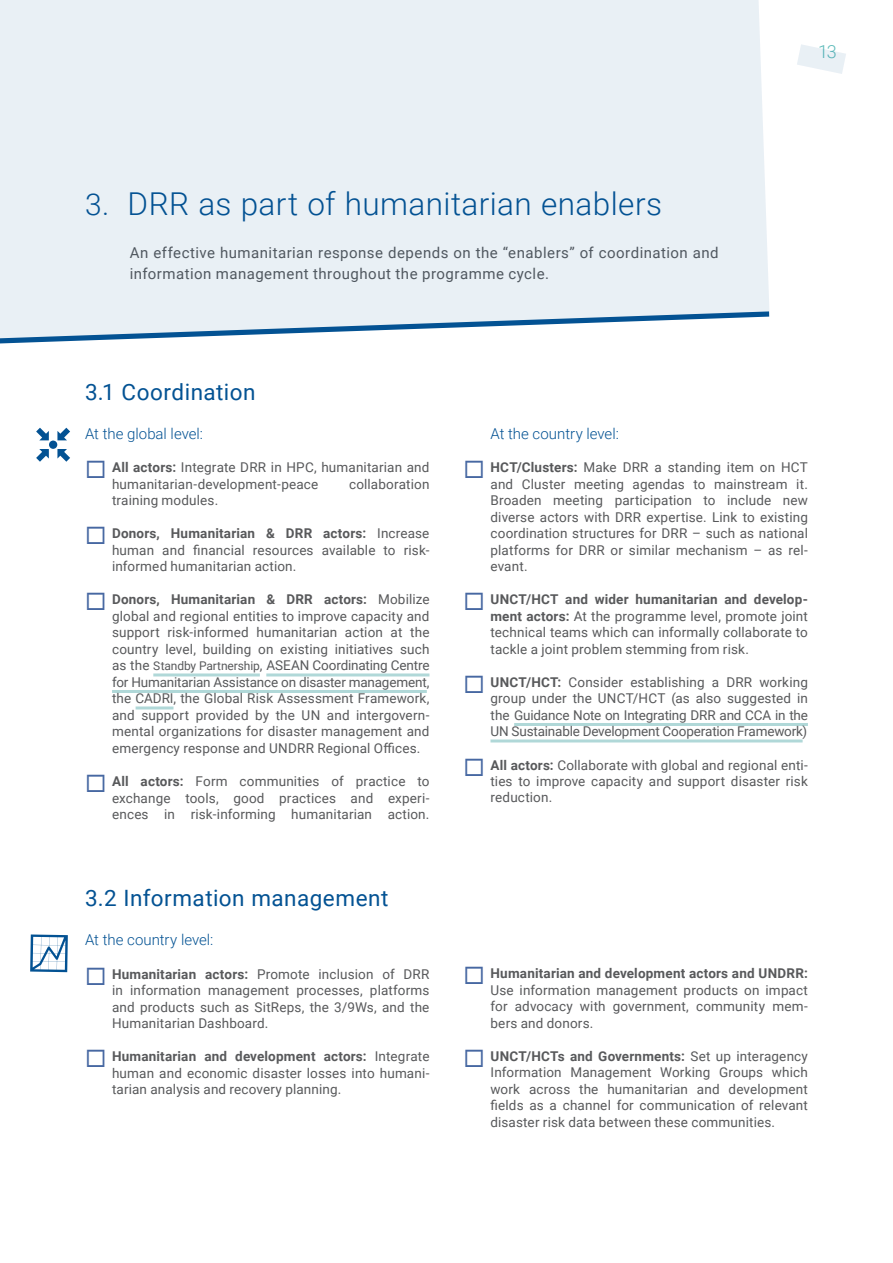
<style>
.page{position:relative;width:893px;height:1263px;background:#fff}
.page>*{position:absolute;margin:0;border:0;box-sizing:border-box;transform-origin:0 0}
.t1{font:300 31.5px "Roboto";letter-spacing:.015em;color:#035293}
.t2{font:22.5px "Roboto";letter-spacing:.02em;color:#035293}
.t3{font:300 18px "Roboto";color:#5ebbba}
.t4{font:15px/21px "Roboto";letter-spacing:.03em;color:#58595b}
.t5{font:300 15px "Roboto";color:#035293}
.t6{font:13.5px/16.5px "Roboto";letter-spacing:.01em;color:#58595b;text-align:justify}
.s1{font-size:30px}
.s2{color:#4768a2}
.s3{font-weight:700}
.s4{font-size:12px}
</style>
<div class="page">
<svg style="left:797px;top:44px;width:49px;height:30px"></svg>
<svg style="left:30px;top:934px;width:38px;height:38px"></svg>
<hr style="left:153px;top:673px;width:107px;height:3px;background:#b0d8d8">
<hr style="left:266px;top:673px;width:163px;height:3px;background:#b0d8d8">
<hr style="left:112px;top:690px;width:315px;height:3px;background:#b0d8d8">
<hr style="left:136px;top:706px;width:38px;height:3px;background:#b0d8d8">
<svg style="left:36px;top:428px;width:34px;height:34px"></svg>
<hr style="left:514px;top:723px;width:294px;height:3px;background:#b0d8d8">
<hr style="left:490px;top:739px;width:313px;height:3px;background:#b0d8d8">
<div style="left:0;top:0;width:769px;height:311px;background:#e9f0f5"></div>
<svg style="left:0;top:311px;width:769px;height:32px"></svg>
<h3 class="t3" style="left:818px;top:39px;width:20px">13</h3>
<h1 class="t1" style="left:85px;top:182px;width:579px"><span class="s1">3.</span> DRR as part of humanitarian enablers</h1>
<p class="t4" style="left:130px;top:241px;width:590px">An effective humanitarian response depends on the “enablers” of coordination and information management throughout the programme cycle.</p>
<h2 class="t2" style="left:85px;top:376px;width:172px">3.1 Coordination</h2>
<p class="t5" style="left:85px;top:423px;width:119px">At the global level:</p>
<p class="t6" style="left:112px;top:459px;width:319px;text-indent:-27px"><span class="s2">◻</span> <span class="s3">All actors:</span> Integrate DRR in HPC, humanitarian and humanitarian-development-peace</p>
<p class="t6" style="left:349px;top:475px;width:82px">collaboration</p>
<p class="t6" style="left:112px;top:492px;width:108px">training modules.</p>
<p class="t6" style="left:112px;top:525px;width:319px;text-indent:-27px"><span class="s2">◻</span> <span class="s3">Donors, Humanitarian &amp; DRR actors:</span> Increase human and financial resources available to risk&shy;informed humanitarian action.</p>
<p class="t6" style="left:112px;top:591px;width:319px;text-indent:-27px"><span class="s2">◻</span> <span class="s3">Donors, Humanitarian &amp; DRR actors:</span> Mobilize global and regional entities to improve capacity and support risk-informed humanitarian action at the country level, building on existing initiatives such as the <span class="s4">Standby Partnership</span>, ASEAN Coordinating Centre for Humanitarian Assistance on disaster management, the CADRI, the Global Risk Assessment Framework, and support provided by the UN and intergovern&shy;mental organizations for disaster management and emergency response and UNDRR Regional Offices.</p>
<p class="t6" style="left:112px;top:772px;width:319px;text-indent:-27px"><span class="s2">◻</span> <span class="s3">All actors:</span> Form communities of practice to exchange tools, good practices and experi&shy;ences in risk-informing humanitarian action.</p>
<h2 class="t2" style="left:85px;top:883px;width:305px">3.2 Information management</h2>
<p class="t5" style="left:85px;top:929px;width:130px">At the country level:</p>
<p class="t6" style="left:112px;top:965px;width:319px;text-indent:-27px"><span class="s2">◻</span> <span class="s3">Humanitarian actors:</span> Promote inclusion of DRR in information management processes, platforms and products such as SitReps, the 3/9Ws, and the Humanitarian Dashboard.</p>
<p class="t6" style="left:112px;top:1048px;width:319px;text-indent:-27px"><span class="s2">◻</span> <span class="s3">Humanitarian and development actors:</span> Integrate human and economic disaster losses into humani&shy;tarian analysis and recovery planning.</p>
<p class="t5" style="left:490px;top:423px;width:130px">At the country level:</p>
<p class="t6" style="left:490px;top:459px;width:319px;text-indent:-27px"><span class="s2">◻</span> <span class="s3">HCT/Clusters:</span> Make DRR a standing item on HCT and Cluster meeting agendas to mainstream it.<br>Broaden meeting participation to include new diverse actors with DRR expertise. Link to existing coordination structures for DRR – such as national platforms for DRR or similar mechanism – as rel&shy;evant.</p>
<p class="t6" style="left:490px;top:591px;width:319px;text-indent:-27px"><span class="s2">◻</span> <span class="s3">UNCT/HCT and wider humanitarian and develop&shy;ment actors:</span> At the programme level, promote joint technical teams which can informally collaborate to tackle a joint problem stemming from risk.</p>
<p class="t6" style="left:490px;top:673px;width:319px;text-indent:-27px"><span class="s2">◻</span> <span class="s3">UNCT/HCT:</span> Consider establishing a DRR working group under the UNCT/HCT (as also suggested in the Guidance Note on Integrating DRR and CCA in the UN Sustainable Development Cooperation Framework)</p>
<p class="t6" style="left:490px;top:756px;width:319px;text-indent:-27px"><span class="s2">◻</span> <span class="s3">All actors:</span> Collaborate with global and regional enti&shy;ties to improve capacity and support disaster risk reduction.</p>
<p class="t6" style="left:490px;top:965px;width:319px;text-indent:-27px"><span class="s2">◻</span> <span class="s3">Humanitarian and development actors and UNDRR:<br></span>Use information management products on impact for advocacy with government, community mem&shy;bers and donors.</p>
<p class="t6" style="left:490px;top:1047px;width:319px;text-indent:-27px"><span class="s2">◻</span> <span class="s3">UNCT/HCTs and Governments:</span> Set up interagency Information Management Working Groups which work across the humanitarian and development fields as a channel for communication of relevant disaster risk data between these communities.</p>
</div>
